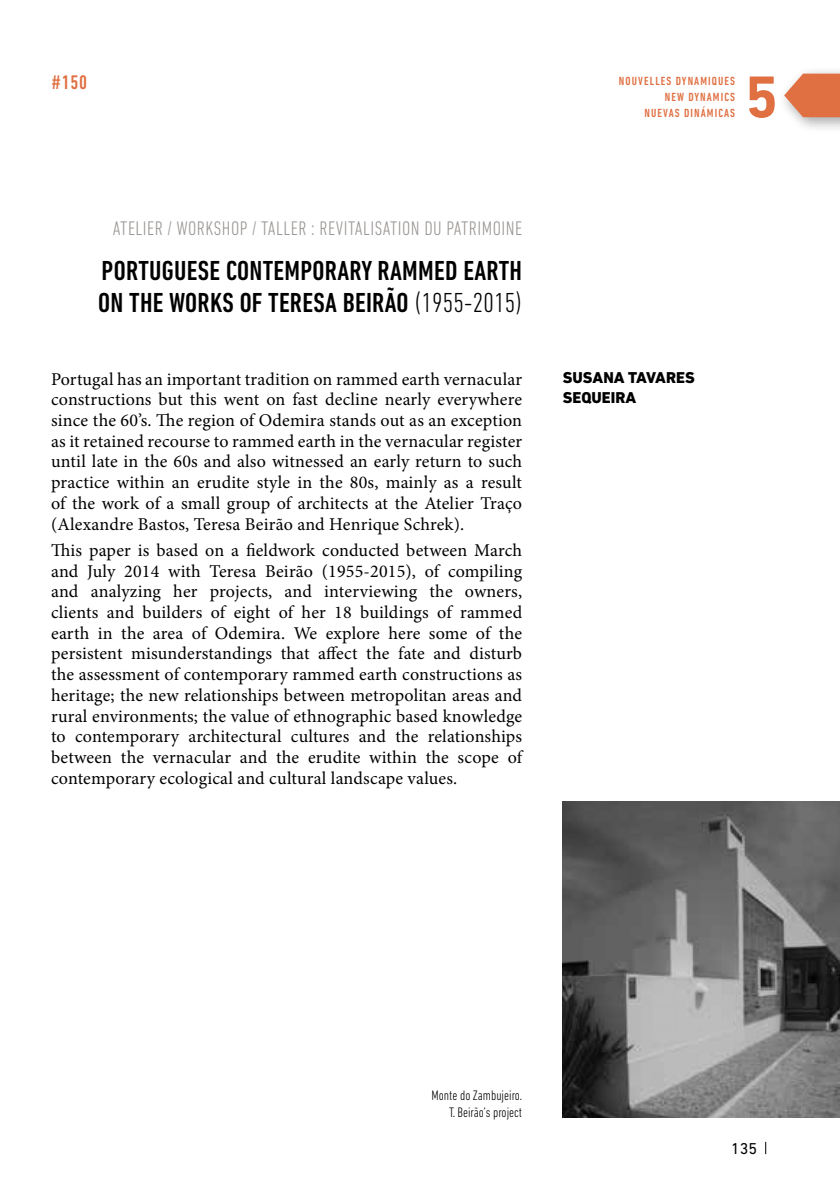
<style>
.page{position:relative;width:840px;height:1191px;background:#fff}
.page>*{position:absolute;margin:0;border:0;box-sizing:border-box;transform-origin:0 0}
.t1{font:700 60px "DIN Next LT Pro";color:#e07042}
.t2{font:500 condensed 28px/32.2px "DIN Next LT Pro";letter-spacing:.01em;color:#000}
.t3{font:300 condensed 20px "DIN Next LT Pro";letter-spacing:.025em;color:#9b9693}
.t4{font:500 condensed 20px "DIN Next LT Pro";color:#e07042}
.t5{font:18px/20.6px "Minion Pro";letter-spacing:.01em;color:#000;text-align:justify}
.t6{font:800 16px/19.2px "DIN Next LT Pro";color:#000}
.t7{font:16px "DIN Next LT Pro";color:#000}
.t8{font:300 condensed 14px/16.8px "DIN Next LT Pro";color:#000;text-align:right}
.t9{font:500 condensed 12px "DIN Next LT Pro";letter-spacing:.09em;color:#e07042}
.s1{font-weight:300}
</style>
<div class="page">
<img style="left:562px;top:801px;width:277px;height:316px">
<div style="left:777px;top:66px;width:62px;height:67px;background:#000;opacity:.36"></div>
<svg style="left:783px;top:74px;width:56px;height:43px;background:#e38863"></svg>
<p class="t4" style="left:51px;top:71px;width:37px">#150</p>
<p class="t9" style="left:618px;top:74px;width:32px">NOUVELLE</p>
<p class="t9" style="left:666px;top:74px;width:70px">S DYNAMIQUES</p>
<p class="t9" style="left:664px;top:90px;width:66px">NEW DYNAMICS</p>
<p class="t9" style="left:644px;top:106px;width:25px">NUEVAS</p>
<p class="t9" style="left:683px;top:106px;width:41px">DINÁMICAS</p>
<h1 class="t1" style="left:744px;top:62px;width:35px">5</h1>
<p class="t3" style="left:113px;top:217px;width:8px">atelier</p>
<p class="t3" style="left:167px;top:217px;width:19px">/ workshop</p>
<p class="t3" style="left:252px;top:217px;width:18px">/ taller</p>
<p class="t3" style="left:311px;top:217px;width:212px">: REVITALISATION DU PATRIMOINE</p>
<h2 class="t2" style="left:98px;top:254px;width:425px">PORTUGUESE CONTEMPORARY RAMMED EARTH<br>ON THE WORKS OF TERESA BEIRÃO <span class="s1">(1955-2015)</span></h2>
<p class="t5" style="left:51px;top:368px;width:472px">Portugal has an important tradition on rammed earth vernacular constructions but this went on fast decline nearly everywhere since the 60’s. The region of Odemira stands out as an exception as it retained recourse to rammed earth in the vernacular register until late in the 60s and also witnessed an early return to such practice within an erudite style in the 80s, mainly as a result of the work of a small group of architects at the Atelier Traço (Alexandre Bastos, Teresa Beirão and Henrique Schrek).</p>
<p class="t5" style="left:51px;top:540px;width:472px">This paper is based on a fieldwork conducted between March and July 2014 with Teresa Beirão (1955-2015), of compiling and analyzing her projects, and interviewing the owners, clients and builders of eight of her 18 buildings of rammed earth in the area of Odemira. We explore here some of the persistent misunderstandings that affect the fate and disturb the assessment of contemporary rammed earth constructions as heritage; the new relationships between metropolitan areas and rural environments; the value of ethnographic based knowledge to contemporary architectural cultures and the relationships between the vernacular and the erudite within the scope of contemporary ecological and cultural landscape values.</p>
<p class="t6" style="left:562px;top:368px;width:133px">SUSANA TAVARES<br>SEQUEIRA</p>
<p class="t8" style="left:431px;top:1087px;width:92px">Monte do Zambujeiro.<br>T. Beirão’s project</p>
<p class="t7" style="left:730px;top:1139px;width:28px">135</p>
</div>
